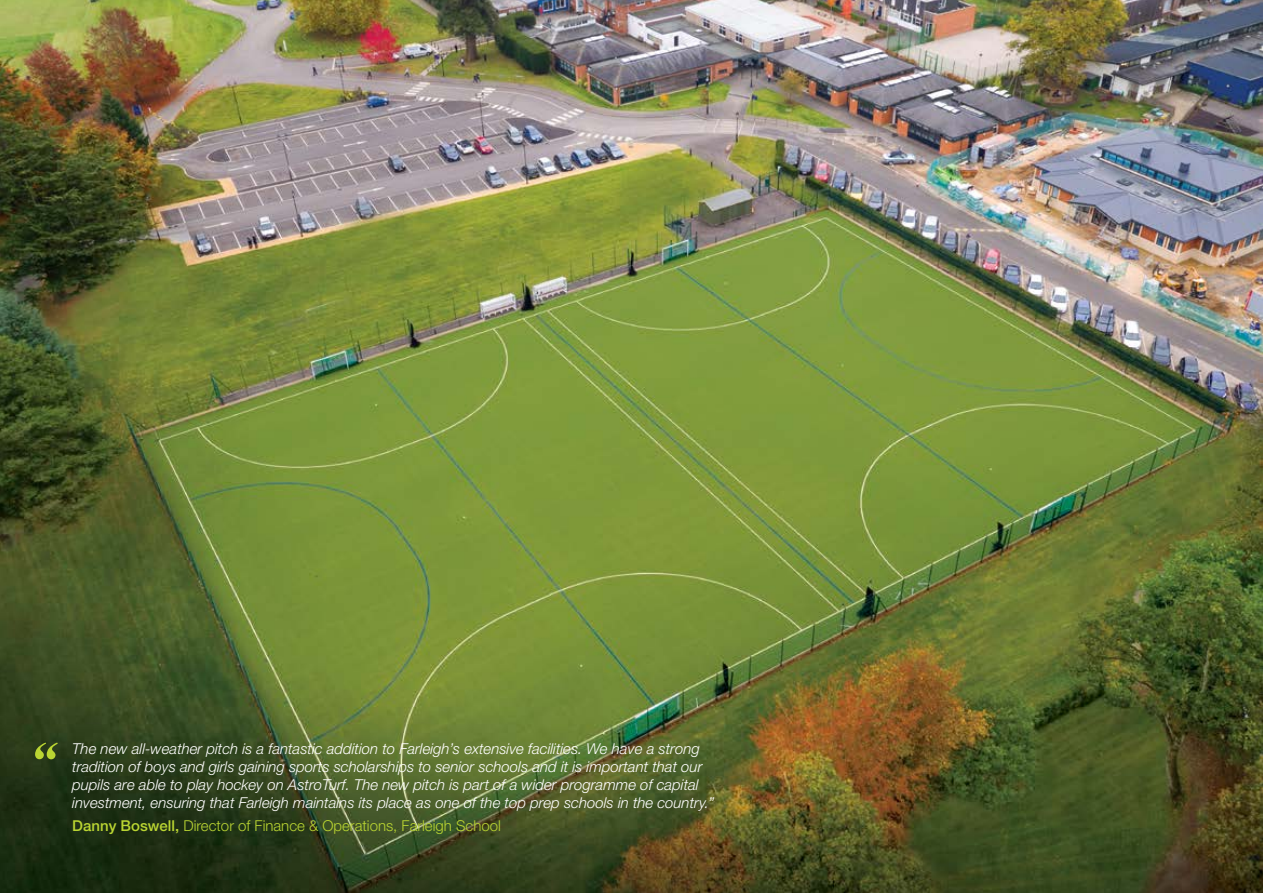
<style>
.page{position:relative;width:1263px;height:893px;background:#fff}
.page>*{position:absolute;margin:0;border:0;box-sizing:border-box;transform-origin:0 0}
.t1{font:italic 700 54px "Times New Roman";color:#bad532}
.t2{font:italic 300 15px/18px "Helvetica Neue";color:#fff}
.t3{font:300 15px "Helvetica Neue";color:#bad532}
.s1{font-weight:500}
</style>
<div class="page">
<img style="left:0;top:0;width:1263px;height:893px">
<h1 class="t1" style="left:29px;top:723px;width:28px">“</h1>
<p class="t2" style="left:72px;top:739px;width:644px">The new all-weather pitch is a fantastic addition to Farleigh’s extensive facilities. We have a strong tradition of boys and girls gaining sports scholarships to senior schools and it is important that our pupils are able to play hockey on AstroTurf. The new pitch is part of a wider programme of capital investment, ensuring that Farleigh maintains its place as one of the top prep schools in the country.”</p>
<p class="t3" style="left:72px;top:816px;width:430px"><span class="s1">Danny Boswell,</span> Director of Finance &amp; Operations, Farleigh School</p>
</div>
